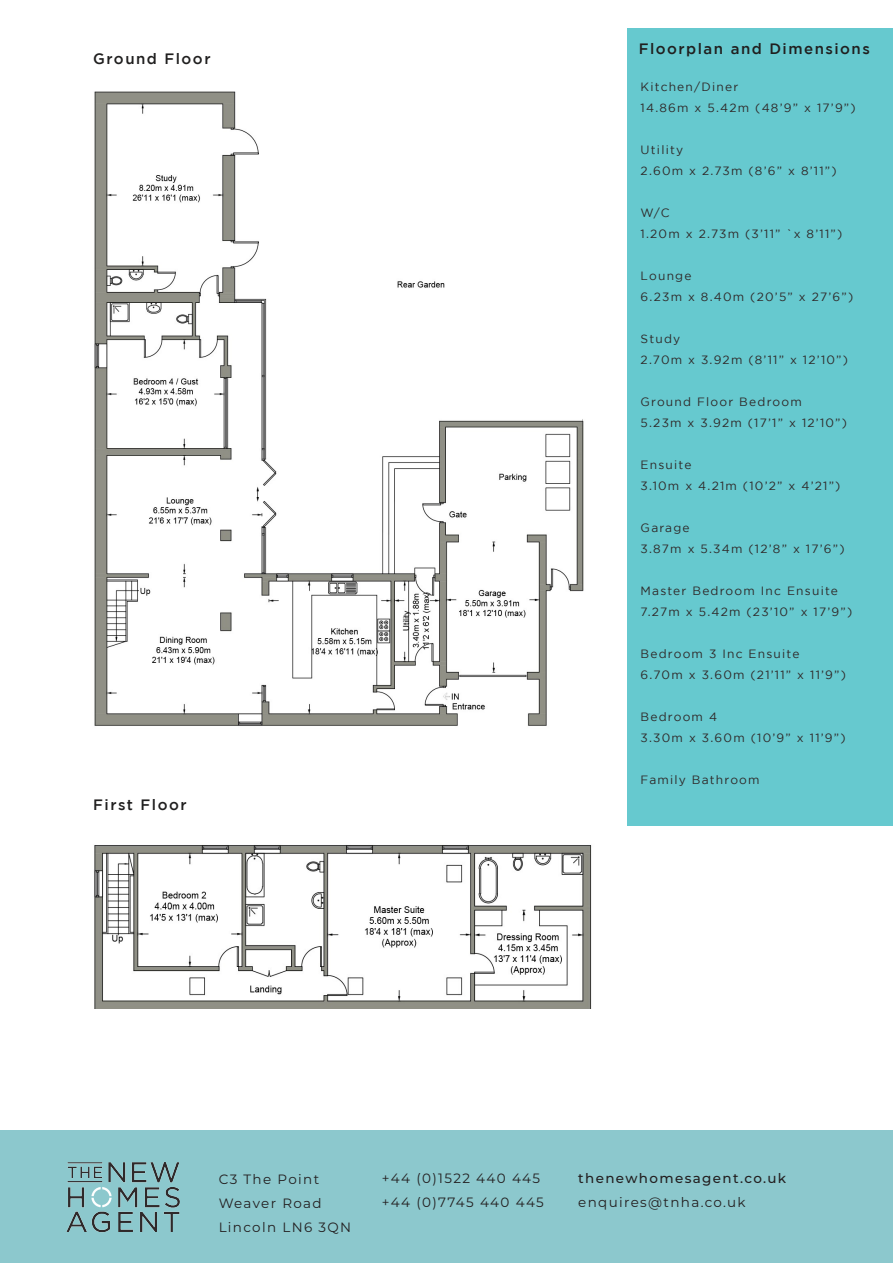
<style>
.page{position:relative;width:893px;height:1263px;background:#fff}
.page>*{position:absolute;margin:0;border:0;box-sizing:border-box;transform-origin:0 0}
.t1{font:500 15px "Gotham";letter-spacing:.1em;color:#201f1f}
.t2{font:13.5px/24px "Montserrat";letter-spacing:.1em;color:#231f20}
.t3{font:500 13.5px "Montserrat";letter-spacing:.1em;color:#231f20}
.t4{font:12px/21px "Gotham";letter-spacing:.1em;color:#2f2929}
</style>
<div class="page">
<div style="left:0;top:1129px;width:893px;height:134px;background:#8cc8cd"></div>
<img style="left:66px;top:1162px;width:114px;height:71px">
<div style="left:628px;top:28px;width:265px;height:50px;background:#66c9cf"></div>
<div style="left:628px;top:61px;width:265px;height:764px;background:#66c9cf"></div>
<img style="left:94px;top:91px;width:490px;height:635px">
<img style="left:94px;top:845px;width:498px;height:164px">
<p class="t1" style="left:93px;top:50px;width:119px">Ground Floor</p>
<p class="t1" style="left:93px;top:797px;width:95px">First Floor</p>
<p class="t1" style="left:639px;top:41px;width:233px">Floorplan and Dimensions</p>
<p class="t4" style="left:641px;top:76px;width:99px">Kitchen/Diner</p>
<p class="t4" style="left:641px;top:97px;width:217px">14.86m x 5.42m (48’9” x 17’9”)</p>
<p class="t4" style="left:641px;top:139px;width:44px">Utility</p>
<p class="t4" style="left:641px;top:160px;width:198px">2.60m x 2.73m (8’6” x 8’11”)</p>
<p class="t4" style="left:641px;top:202px;width:30px">W/C</p>
<p class="t4" style="left:641px;top:223px;width:203px">1.20m x 2.73m (3’11” `x 8’11”)</p>
<p class="t4" style="left:641px;top:265px;width:214px">Lounge<br>6.23m x 8.40m (20’5” x 27’6”)</p>
<p class="t4" style="left:641px;top:328px;width:41px">Study</p>
<p class="t4" style="left:641px;top:349px;width:209px">2.70m x 3.92m (8’11” x 12’10”)</p>
<p class="t4" style="left:641px;top:391px;width:208px">Ground Floor Bedroom<br>5.23m x 3.92m (17’1” x 12’10”)</p>
<p class="t4" style="left:641px;top:454px;width:201px">Ensuite<br>3.10m x 4.21m (10’2” x 4’21”)</p>
<p class="t4" style="left:641px;top:517px;width:206px">Garage<br>3.87m x 5.34m (12’8” x 17’6”)</p>
<p class="t4" style="left:641px;top:580px;width:199px">Master Bedroom Inc Ensuite</p>
<p class="t4" style="left:641px;top:601px;width:213px">7.27m x 5.42m (23’10” x 17’9”)</p>
<p class="t4" style="left:641px;top:643px;width:207px">Bedroom 3 Inc Ensuite<br>6.70m x 3.60m (21’11” x 11’9”)</p>
<p class="t4" style="left:641px;top:706px;width:207px">Bedroom 4<br>3.30m x 3.60m (10’9” x 11’9”)</p>
<p class="t4" style="left:641px;top:769px;width:121px">Family Bathroom</p>
<p class="t2" style="left:219px;top:1166px;width:134px">C3 The Point<br>Weaver Road<br>Lincoln LN6 3QN</p>
<p class="t2" style="left:382px;top:1166px;width:164px">+44 (0)1522 440 445 +44 (0)7745 440 445</p>
<p class="t3" style="left:578px;top:1169px;width:209px">thenewhomesagent.co.uk</p>
<p class="t2" style="left:578px;top:1190px;width:169px">enquires@tnha.co.uk</p>
</div>
